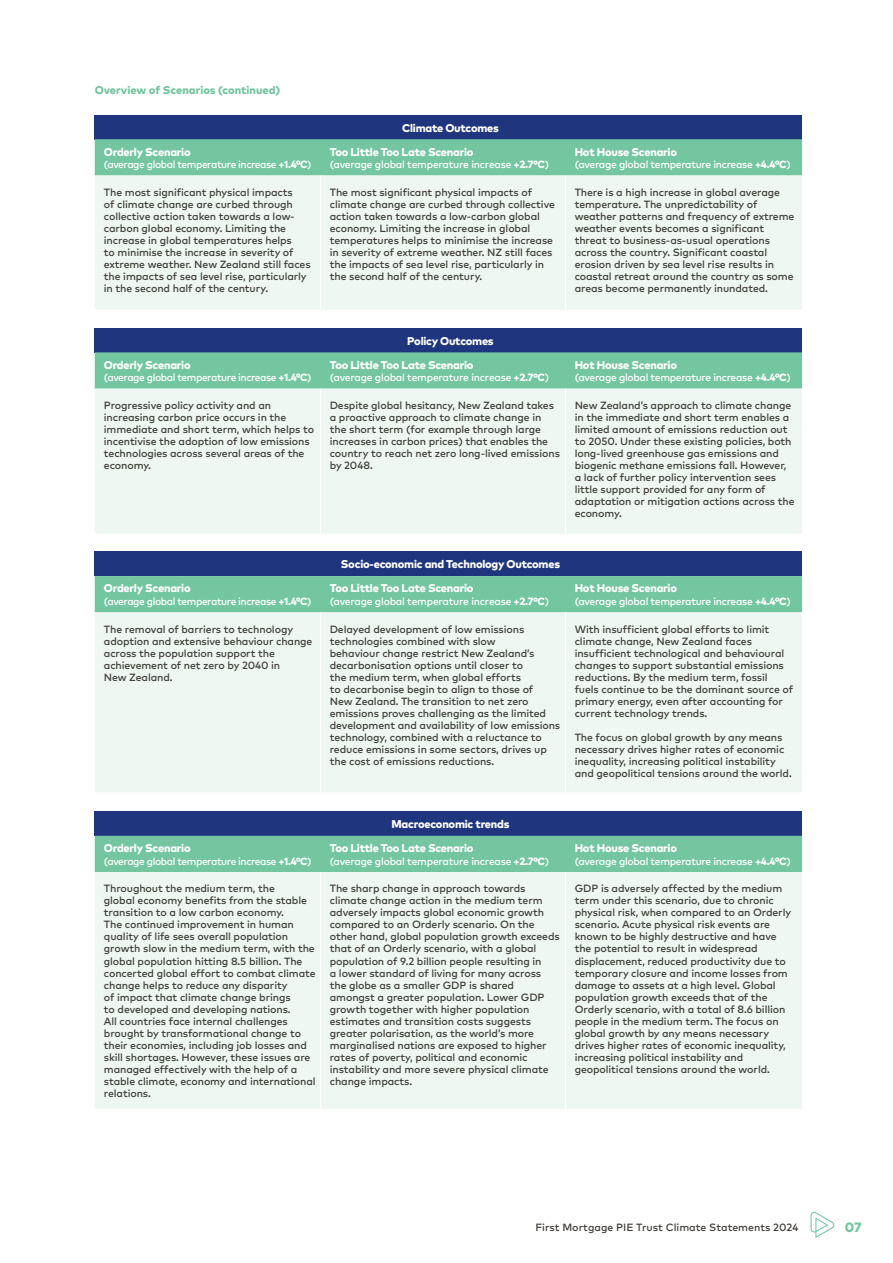
<style>
.page{position:relative;width:893px;height:1263px;background:#fff}
.page>*{position:absolute;margin:0;border:0;box-sizing:border-box;transform-origin:0 0}
.t1{font:800 13.5px "Mark OT";color:#73c69f}
.t2{font:800 11.25px "Mark OT";letter-spacing:-.02em;color:#fff}
.t3{font:800 11.25px "Mark OT";color:#73c69f}
.t4{font:10.5px/12px "Mark OT Medium";letter-spacing:-.01em;color:#43403b}
.t5{font:10.5px "Mark OT Medium";letter-spacing:-.03em;color:#fff}
.s1{font-family:"Mark OT";font-weight:800}
</style>
<div class="page">
<svg style="left:810px;top:1212px;width:24px;height:26px"></svg>
<div style="left:95px;top:115px;width:707px;height:24px;background:#1f367e"></div>
<div style="left:95px;top:139px;width:707px;height:36px;background:#73c69f"></div>
<div style="left:95px;top:175px;width:707px;height:134px;background:#eef7f2"></div>
<hr style="left:320px;top:175px;width:1px;height:135px;background:#fff">
<hr style="left:565px;top:175px;width:1px;height:135px;background:#fff">
<div style="left:95px;top:328px;width:707px;height:24px;background:#1f367e"></div>
<div style="left:95px;top:352px;width:707px;height:37px;background:#73c69f"></div>
<div style="left:95px;top:389px;width:707px;height:144px;background:#eef7f2"></div>
<hr style="left:320px;top:389px;width:1px;height:144px;background:#fff">
<hr style="left:565px;top:389px;width:1px;height:144px;background:#fff">
<div style="left:95px;top:552px;width:707px;height:24px;background:#1f367e"></div>
<div style="left:95px;top:576px;width:707px;height:36px;background:#73c69f"></div>
<div style="left:95px;top:612px;width:707px;height:180px;background:#eef7f2"></div>
<hr style="left:320px;top:612px;width:1px;height:180px;background:#fff">
<hr style="left:565px;top:612px;width:1px;height:180px;background:#fff">
<div style="left:95px;top:811px;width:707px;height:25px;background:#1f367e"></div>
<div style="left:95px;top:836px;width:707px;height:36px;background:#73c69f"></div>
<div style="left:95px;top:872px;width:707px;height:237px;background:#eef7f2"></div>
<hr style="left:320px;top:872px;width:1px;height:237px;background:#fff">
<hr style="left:565px;top:872px;width:1px;height:237px;background:#fff">
<p class="t3" style="left:95px;top:83px;width:187px">Overview of Scenarios (continued)</p>
<p class="t2" style="left:104px;top:144px;width:88px">Orderly Scenario</p>
<p class="t5" style="left:104px;top:158px;width:209px">(average global temperature increase <span class="s1">+1.4°C</span>)</p>
<p class="t2" style="left:402px;top:120px;width:98px">Climate Outcomes</p>
<p class="t2" style="left:330px;top:144px;width:145px">Too Little Too Late Scenario</p>
<p class="t5" style="left:330px;top:158px;width:221px">(average global temperature increase <span class="s1">+2.7°C</span>)</p>
<p class="t2" style="left:575px;top:144px;width:104px">Hot House Scenario</p>
<p class="t5" style="left:575px;top:158px;width:218px">(average global temperature increase <span class="s1">+4.4°C</span>)</p>
<p class="t4" style="left:104px;top:186px;width:208px">The most significant physical impacts<br>of climate change are curbed through collective action taken towards a low&shy;carbon global economy. Limiting the increase in global temperatures helps<br>to minimise the increase in severity of extreme weather. New Zealand still faces the impacts of sea level rise, particularly in the second half of the century.</p>
<p class="t4" style="left:330px;top:186px;width:227px">The most significant physical impacts of climate change are curbed through collective action taken towards a low-carbon global economy. Limiting the increase in global temperatures helps to minimise the increase in severity of extreme weather. NZ still faces the impacts of sea level rise, particularly in the second half of the century.</p>
<p class="t4" style="left:575px;top:186px;width:221px">There is a high increase in global average temperature. The unpredictability of weather patterns and frequency of extreme weather events becomes a significant threat to business-as-usual operations across the country. Significant coastal erosion driven by sea level rise results in coastal retreat around the country as some areas become permanently inundated.</p>
<p class="t2" style="left:104px;top:357px;width:88px">Orderly Scenario</p>
<p class="t5" style="left:104px;top:371px;width:209px">(average global temperature increase <span class="s1">+1.4°C</span>)</p>
<p class="t2" style="left:407px;top:333px;width:88px">Policy Outcomes</p>
<p class="t2" style="left:330px;top:357px;width:145px">Too Little Too Late Scenario</p>
<p class="t5" style="left:330px;top:371px;width:221px">(average global temperature increase <span class="s1">+2.7°C</span>)</p>
<p class="t2" style="left:575px;top:357px;width:104px">Hot House Scenario</p>
<p class="t5" style="left:575px;top:371px;width:218px">(average global temperature increase <span class="s1">+4.4°C</span>)</p>
<p class="t4" style="left:104px;top:399px;width:212px">Progressive policy activity and an increasing carbon price occurs in the immediate and short term, which helps to incentivise the adoption of low emissions technologies across several areas of the economy.</p>
<p class="t4" style="left:330px;top:399px;width:232px">Despite global hesitancy, New Zealand takes a proactive approach to climate change in the short term (for example through large increases in carbon prices) that enables the country to reach net zero long-lived emissions by 2048.</p>
<p class="t4" style="left:575px;top:399px;width:221px">New Zealand’s approach to climate change in the immediate and short term enables a limited amount of emissions reduction out to 2050. Under these existing policies, both long-lived greenhouse gas emissions and biogenic methane emissions fall. However, a lack of further policy intervention sees little support provided for any form of adaptation or mitigation actions across the economy.</p>
<p class="t2" style="left:104px;top:581px;width:88px">Orderly Scenario</p>
<p class="t5" style="left:104px;top:594px;width:209px">(average global temperature increase <span class="s1">+1.4°C</span>)</p>
<p class="t2" style="left:341px;top:557px;width:221px">Socio-economic and Technology Outcomes</p>
<p class="t2" style="left:330px;top:581px;width:145px">Too Little Too Late Scenario</p>
<p class="t5" style="left:330px;top:594px;width:221px">(average global temperature increase <span class="s1">+2.7°C</span>)</p>
<p class="t2" style="left:575px;top:581px;width:104px">Hot House Scenario</p>
<p class="t5" style="left:575px;top:594px;width:218px">(average global temperature increase <span class="s1">+4.4°C</span>)</p>
<p class="t4" style="left:104px;top:623px;width:210px">The removal of barriers to technology adoption and extensive behaviour change across the population support the achievement of net zero by 2040 in<br>New Zealand.</p>
<p class="t4" style="left:330px;top:623px;width:232px">Delayed development of low emissions technologies combined with slow<br>behaviour change restrict New Zealand’s decarbonisation options until closer to<br>the medium term, when global efforts<br>to decarbonise begin to align to those of<br>New Zealand. The transition to net zero emissions proves challenging as the limited development and availability of low emissions technology, combined with a reluctance to reduce emissions in some sectors, drives up the cost of emissions reductions.</p>
<p class="t4" style="left:575px;top:623px;width:220px">With insufficient global efforts to limit climate change, New Zealand faces insufficient technological and behavioural changes to support substantial emissions reductions. By the medium term, fossil fuels continue to be the dominant source of primary energy, even after accounting for current technology trends.</p>
<p class="t4" style="left:575px;top:731px;width:219px">The focus on global growth by any means necessary drives higher rates of economic inequality, increasing political instability and geopolitical tensions around the world.</p>
<p class="t2" style="left:104px;top:841px;width:88px">Orderly Scenario</p>
<p class="t5" style="left:104px;top:854px;width:209px">(average global temperature increase <span class="s1">+1.4°C</span>)</p>
<p class="t2" style="left:391px;top:817px;width:119px">Macroeconomic trends</p>
<p class="t2" style="left:330px;top:841px;width:145px">Too Little Too Late Scenario</p>
<p class="t5" style="left:330px;top:854px;width:221px">(average global temperature increase <span class="s1">+2.7°C</span>)</p>
<p class="t2" style="left:575px;top:841px;width:104px">Hot House Scenario</p>
<p class="t5" style="left:575px;top:854px;width:218px">(average global temperature increase <span class="s1">+4.4°C</span>)</p>
<p class="t4" style="left:104px;top:882px;width:213px">Throughout the medium term, the<br>global economy benefits from the stable transition to a low carbon economy.<br>The continued improvement in human quality of life sees overall population growth slow in the medium term, with the global population hitting 8.5 billion. The concerted global effort to combat climate change helps to reduce any disparity<br>of impact that climate change brings<br>to developed and developing nations.<br>All countries face internal challenges brought by transformational change to their economies, including job losses and skill shortages. However, these issues are managed effectively with the help of a stable climate, economy and international relations.</p>
<p class="t4" style="left:330px;top:882px;width:231px">The sharp change in approach towards climate change action in the medium term adversely impacts global economic growth compared to an Orderly scenario. On the other hand, global population growth exceeds that of an Orderly scenario, with a global population of 9.2 billion people resulting in<br>a lower standard of living for many across the globe as a smaller GDP is shared amongst a greater population. Lower GDP growth together with higher population estimates and transition costs suggests greater polarisation, as the world’s more marginalised nations are exposed to higher rates of poverty, political and economic instability and more severe physical climate change impacts.</p>
<p class="t4" style="left:575px;top:882px;width:218px">GDP is adversely affected by the medium term under this scenario, due to chronic physical risk, when compared to an Orderly scenario. Acute physical risk events are known to be highly destructive and have the potential to result in widespread displacement, reduced productivity due to temporary closure and income losses from damage to assets at a high level. Global population growth exceeds that of the Orderly scenario, with a total of 8.6 billion people in the medium term. The focus on global growth by any means necessary drives higher rates of economic inequality, increasing political instability and geopolitical tensions around the world.</p>
<p class="t4" style="left:535px;top:1221px;width:264px">First Mortgage PIE Trust Climate Statements 2024</p>
<p class="t1" style="left:845px;top:1218px;width:18px">07</p>
</div>
